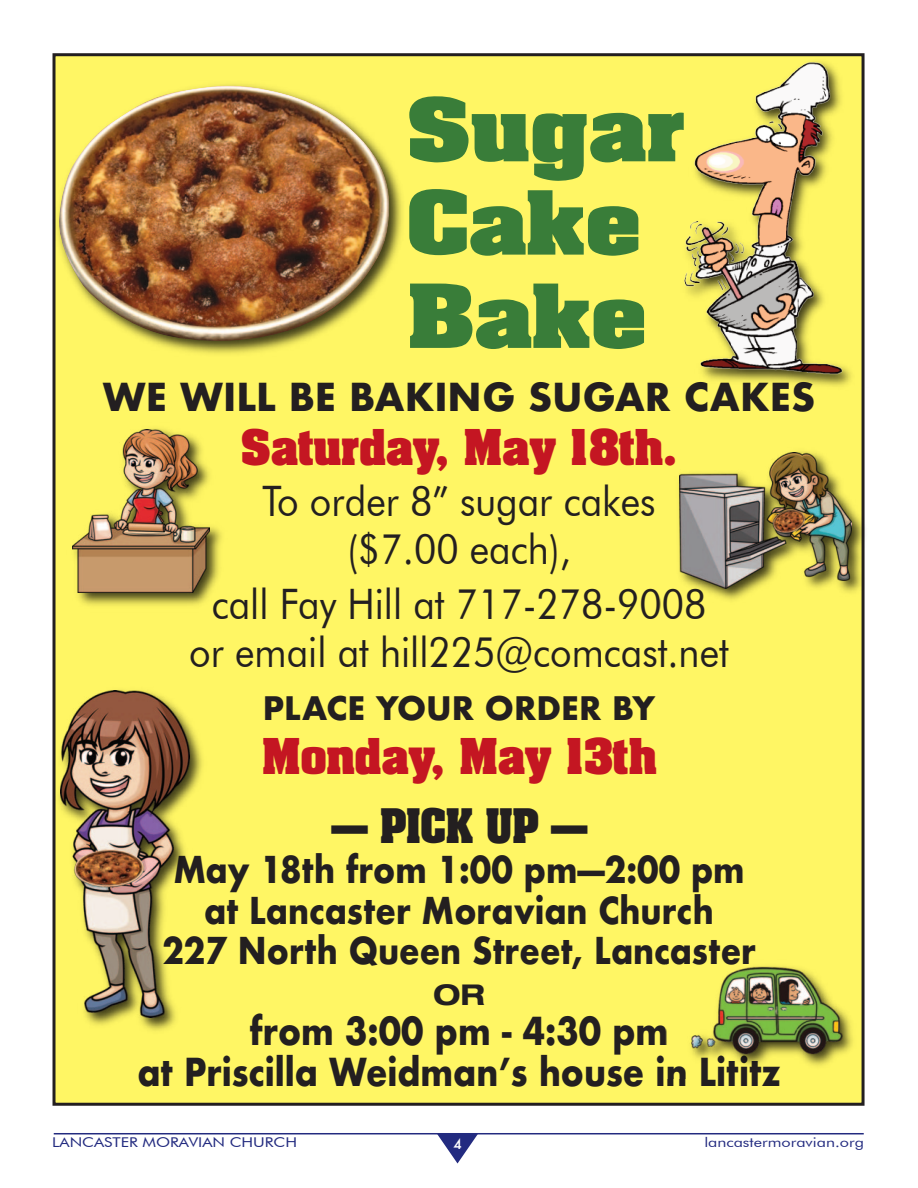
<style>
.page{position:relative;width:918px;height:1188px;background:#fff}
.page>*{position:absolute;margin:0;border:0;box-sizing:border-box;transform-origin:0 0}
.t1{font:700 75px "Aachen";color:#397d39;scale:1.2 1}
.t2{font:42px/48px "Futura BT";color:#231f20;text-align:center;scale:.9 1}
.t3{font:700 42px "Aachen";color:#c41622}
.t4{font:700 40.5px "Aachen";color:#231f20;scale:.9 1}
.t5{font:700 37.5px/40.5px "Futura";color:#231f20;text-align:center;scale:.88 1}
.t6{font:700 37.5px "Futura";color:#231f20}
.t7{font:700 36px/40.5px "Futura";color:#231f20;text-align:center;scale:.88 1}
.t8{font:700 31.5px "Futura";color:#231f20}
.t9{font:700 expanded 28.5px "Helvetica Neue LT Pro";color:#231f20}
.t10{font:13.5px "Futura BT";color:#232b80;scale:1.2 1}
.t11{font:500 13.5px "Futura";color:#fff}
</style>
<div class="page">
<svg style="left:437px;top:1134px;width:41px;height:30px"></svg>
<hr style="left:54px;top:1133px;width:810px;height:1px;background:#232b80">
<div style="left:54px;top:55px;width:809px;height:1049px;background:#fff664"></div>
<img style="left:659px;top:53px;width:206px;height:383px">
<img style="left:667px;top:58px;width:198px;height:330px">
<img style="left:52px;top:69px;width:350px;height:330px">
<img style="left:59px;top:85px;width:331px;height:256px">
<img style="left:72px;top:428px;width:150px;height:178px">
<img style="left:73px;top:429px;width:137px;height:163px">
<img style="left:678px;top:436px;width:187px;height:183px">
<img style="left:679px;top:452px;width:173px;height:136px">
<img style="left:52px;top:640px;width:150px;height:458px">
<img style="left:60px;top:691px;width:129px;height:327px">
<img style="left:695px;top:959px;width:170px;height:119px">
<img style="left:691px;top:967px;width:154px;height:89px">
<p class="t1" style="left:407px;top:92px;width:234px">Sugar</p>
<p class="t1" style="left:407px;top:186px;width:196px">Cake</p>
<p class="t1" style="left:407px;top:279px;width:201px">Bake</p>
<p class="t6" style="left:103px;top:372px;width:714px">WE WILL BE BAKING SUGAR CAKES</p>
<p class="t3" style="left:241px;top:426px;width:438px">Saturday, May 18th.</p>
<p class="t2" style="left:263px;top:476px;width:438px">To order 8” sugar cakes ($7.00 each),</p>
<p class="t2" style="left:189px;top:580px;width:601px">call Fay Hill at 717-278-9008 or email at hill225@comcast.net</p>
<p class="t8" style="left:263px;top:687px;width:394px">PLACE YOUR ORDER BY</p>
<p class="t3" style="left:261px;top:735px;width:397px">Monday, May 13th</p>
<p class="t4" style="left:331px;top:805px;width:286px">— PICK UP —</p>
<p class="t7" style="left:162px;top:849px;width:676px">May 18th from 1:00 pm—2:00 pm at Lancaster Moravian Church<br>227 North Queen Street, Lancaster</p>
<p class="t9" style="left:434px;top:984px;width:53px">OR</p>
<p class="t5" style="left:137px;top:1010px;width:733px">from 3:00 pm - 4:30 pm<br>at Priscilla Weidman’s house in Lititz</p>
<p class="t10" style="left:52px;top:1134px;width:206px">LANCASTER MORAVIAN CHURCH</p>
<p class="t11" style="left:453px;top:1135px;width:10px">4</p>
<p class="t10" style="left:704px;top:1134px;width:135px">lancastermoravian.org</p>
</div>
